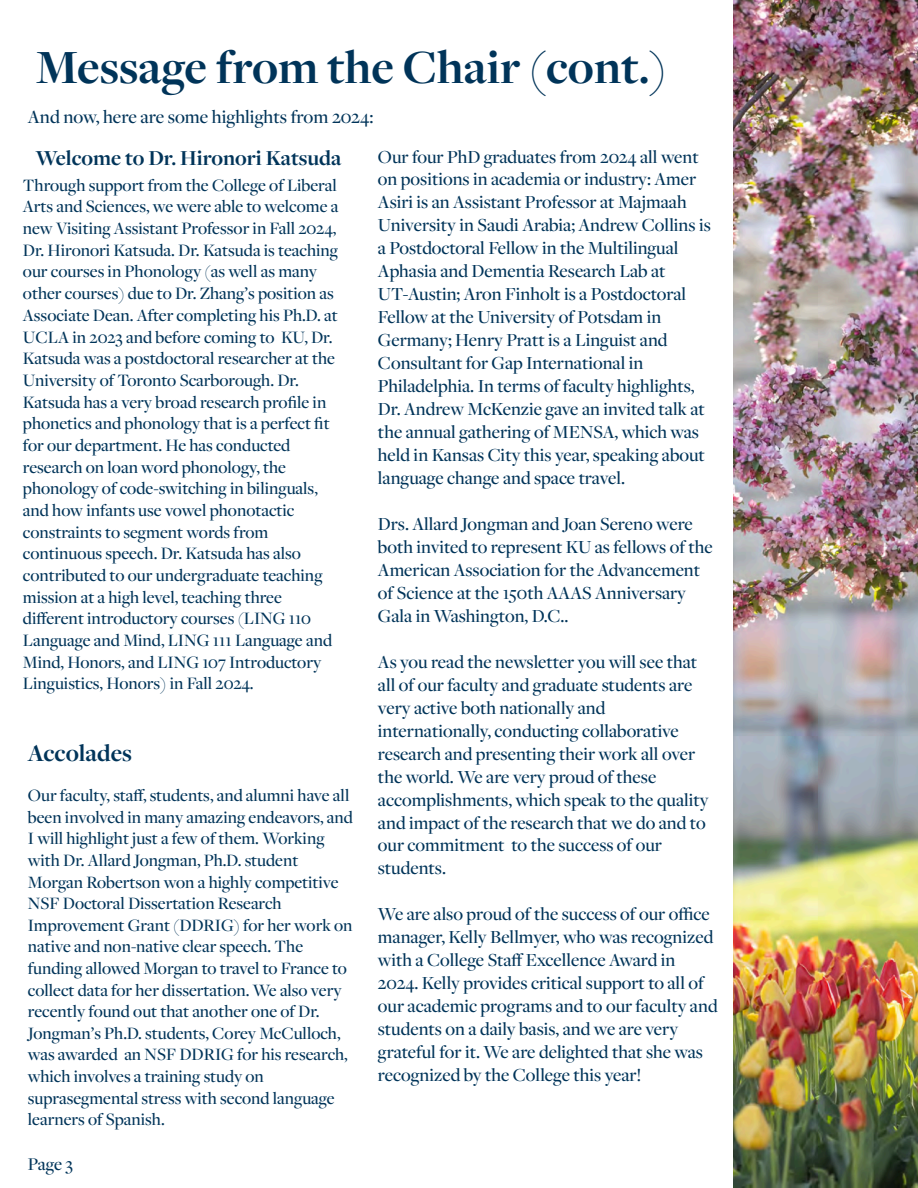
<style>
.page{position:relative;width:918px;height:1188px;background:#fff}
.page>*{position:absolute;margin:0;border:0;box-sizing:border-box;transform-origin:0 0}
.t1{font:700 49.5px "Freight Disp Pro";color:#003459}
.t2{font:700 25.2px "Freight Disp Pro";color:#003459}
.t3{font:700 22.2px "Freight Disp Pro";color:#003459}
.t4{font:500 19.5px "Freight Disp Pro";color:#003459}
.t5{font:500 19.2px/23px "Freight Disp Pro";color:#003459}
.t6{font:500 18.6px "Freight Disp Pro";color:#003459}
.t7{font:500 18px/21.8px "Freight Disp Pro";color:#003459}
</style>
<div class="page">
<img style="left:734px;top:0;width:184px;height:1188px">
<h1 class="t1" style="left:36px;top:34px;width:632px">Message from the Chair (cont.)</h1>
<p class="t4" style="left:28px;top:104px;width:347px">And now, here are some highlights from 2024:</p>
<p class="t3" style="left:36px;top:143px;width:307px">Welcome to Dr. Hironori Katsuda</p>
<p class="t7" style="left:23px;top:174px;width:317px">Through support from the College of Liberal Arts and Sciences, we were able to welcome a new Visiting Assistant Professor in Fall 2024, Dr. Hironori Katsuda. Dr. Katsuda is teaching our courses in Phonology (as well as many other courses) due to Dr. Zhang’s position as Associate Dean. After completing his Ph.D. at UCLA in 2023 and before coming to KU, Dr.<br>Katsuda was a postdoctoral researcher at the University of Toronto Scarborough. Dr.<br>Katsuda has a very broad research profile in phonetics and phonology that is a perfect fit for our department. He has conducted research on loan word phonology, the phonology of code-switching in bilinguals, and how infants use vowel phonotactic constraints to segment words from continuous speech. Dr. Katsuda has also contributed to our undergraduate teaching mission at a high level, teaching three different introductory courses (LING 110<br>Language and Mind, LING 111 Language and Mind, Honors, and LING 107 Introductory Linguistics, Honors) in Fall 2024.</p>
<p class="t5" style="left:378px;top:144px;width:334px">Our four PhD graduates from 2024 all went on positions in academia or industry: Amer Asiri is an Assistant Professor at Majmaah University in Saudi Arabia; Andrew Collins is a Postdoctoral Fellow in the Multilingual Aphasia and Dementia Research Lab at UT-Austin; Aron Finholt is a Postdoctoral Fellow at the University of Potsdam in Germany; Henry Pratt is a Linguist and Consultant for Gap International in Philadelphia. In terms of faculty highlights, Dr. Andrew McKenzie gave an invited talk at the annual gathering of MENSA, which was held in Kansas City this year, speaking about language change and space travel.</p>
<p class="t5" style="left:378px;top:512px;width:336px">Drs. Allard Jongman and Joan Sereno were both invited to represent KU as fellows of the American Association for the Advancement of Science at the 150th AAAS Anniversary Gala in Washington, D.C..</p>
<p class="t5" style="left:378px;top:650px;width:332px">As you read the newsletter you will see that all of our faculty and graduate students are very active both nationally and internationally, conducting collaborative research and presenting their work all over the world. We are very proud of these accomplishments, which speak to the quality and impact of the research that we do and to our commitment to the success of our students.</p>
<p class="t5" style="left:378px;top:902px;width:341px">We are also proud of the success of our office manager, Kelly Bellmyer, who was recognized with a College Staff Excellence Award in 2024. Kelly provides critical support to all of our academic programs and to our faculty and students on a daily basis, and we are very grateful for it. We are delighted that she was recognized by the College this year!</p>
<p class="t2" style="left:28px;top:737px;width:106px">Accolades</p>
<p class="t7" style="left:28px;top:784px;width:326px">Our faculty, staff, students, and alumni have all been involved in many amazing endeavors, and I will highlight just a few of them. Working with Dr. Allard Jongman, Ph.D. student Morgan Robertson won a highly competitive NSF Doctoral Dissertation Research Improvement Grant (DDRIG) for her work on native and non-native clear speech. The funding allowed Morgan to travel to France to collect data for her dissertation. We also very recently found out that another one of Dr.<br>Jongman’s Ph.D. students, Corey McCulloch, was awarded an NSF DDRIG for his research, which involves a training study on suprasegmental stress with second language learners of Spanish.</p>
<p class="t6" style="left:28px;top:1152px;width:47px">Page 3</p>
</div>
